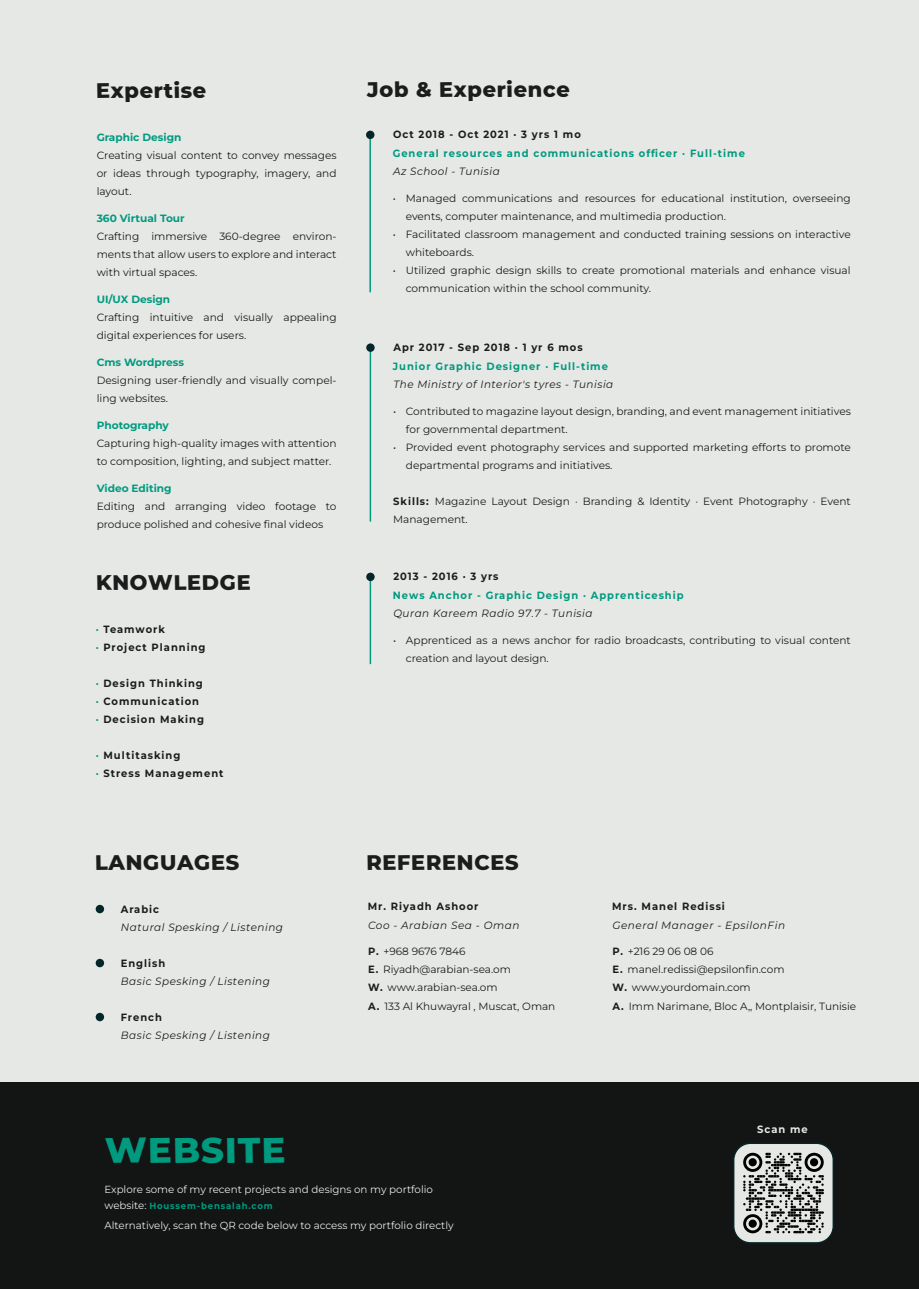
<style>
.page{position:relative;width:919px;height:1289px;background:#fff}
.page>*{position:absolute;margin:0;border:0;box-sizing:border-box;transform-origin:0 0}
.t1{font:800 35.55px "Montserrat";color:#009a7f}
.t2{font:800 21px "Montserrat";color:#1b1c1c}
.t3{font:10.5px/18px "Montserrat";color:#1b1c1c}
.t4{font:700 10.5px/18px "Montserrat";letter-spacing:.1em;color:#1b1c1c;scale:.94 1}
.t5{font:italic 10.5px "Montserrat";letter-spacing:.05em;color:#1b1c1c}
.t6{font:700 10.5px "Montserrat";letter-spacing:.1em;color:#009a7f;scale:.94 1}
.t7{font:700 10.5px "Montserrat";color:#009a7f}
.t8{font:700 10.5px "Montserrat";letter-spacing:.1em;color:#e6e8e5;scale:.94 1}
.t9{font:10.35px "Montserrat";color:#e6e8e5}
.t10{font:700 9px "Montserrat";letter-spacing:.1em;color:#009a7f;scale:.94 1}
.s1{color:#009a7f}
.s2{font-weight:700}
.s3{font-weight:400;font-size:10.35px;color:#e6e8e5}
</style>
<div class="page">
<div style="left:0;top:0;width:918px;height:1288px;background:#e6e8e5"></div>
<div style="left:0;top:1082px;width:918px;height:206px;background:#131414"></div>
<div style="left:732px;top:1142px;width:102px;height:101px;border:2px solid #032628;border-radius:17px"></div>
<svg style="left:733px;top:1143px;width:100px;height:99px"></svg>
<div style="left:748px;top:1158px;width:8px;height:8px;background:#000;border-radius:50%"></div>
<svg style="left:809px;top:1158px;width:9px;height:8px"></svg>
<div style="left:748px;top:1219px;width:8px;height:8px;background:#000;border-radius:50%"></div>
<div style="left:96px;top:904px;width:8px;height:9px;background:#032628;border-radius:50%"></div>
<div style="left:96px;top:958px;width:8px;height:9px;background:#032628;border-radius:50%"></div>
<div style="left:96px;top:1012px;width:8px;height:9px;background:#032628;border-radius:50%"></div>
<hr style="left:369px;top:131px;width:2px;height:161px;background:#009a7f">
<div style="left:366px;top:131px;width:8px;height:8px;background:#032628;border-radius:50%"></div>
<hr style="left:369px;top:344px;width:2px;height:177px;background:#009a7f">
<div style="left:366px;top:343px;width:8px;height:9px;background:#032628;border-radius:50%"></div>
<hr style="left:369px;top:573px;width:2px;height:91px;background:#009a7f">
<div style="left:366px;top:572px;width:8px;height:9px;background:#032628;border-radius:50%"></div>
<h2 class="t2" style="left:96px;top:82px;width:112px;rotate:-1deg">Expertise</h2>
<p class="t7" style="left:97px;top:132px;width:86px">Graphic Design</p>
<p class="t3" style="left:97px;top:147px;width:241px;text-align:justify">Creating visual content to convey messages or ideas through typography, imagery, and layout.</p>
<p class="t7" style="left:97px;top:213px;width:90px">360 Virtual Tour</p>
<p class="t3" style="left:97px;top:228px;width:241px;text-align:justify">Crafting immersive 360-degree environ&shy;ments that allow users to explore and interact with virtual spaces.</p>
<p class="t7" style="left:97px;top:294px;width:75px">UI/UX Design</p>
<p class="t3" style="left:97px;top:309px;width:241px">Crafting intuitive and visually appealing digital experiences for users.</p>
<p class="t7" style="left:97px;top:357px;width:89px">Cms Wordpress</p>
<p class="t3" style="left:97px;top:372px;width:241px">Designing user-friendly and visually compel&shy;ling websites.</p>
<p class="t7" style="left:97px;top:420px;width:74px">Photography</p>
<p class="t3" style="left:97px;top:435px;width:241px">Capturing high-quality images with attention to composition, lighting, and subject matter.</p>
<p class="t7" style="left:97px;top:483px;width:76px">Video Editing</p>
<p class="t3" style="left:97px;top:498px;width:241px">Editing and arranging video footage to produce polished and cohesive final videos</p>
<h2 class="t2" style="left:96px;top:574px;width:156px;rotate:-1deg">KNOWLEDGE</h2>
<p class="t4" style="left:96px;top:620px;width:118px"><span class="s1">·</span> Teamwork<br><span class="s1">·</span> Project Planning</p>
<p class="t4" style="left:96px;top:674px;width:117px"><span class="s1">·</span> Design Thinking <span class="s1">·</span> Communication <span class="s1">·</span> Decision Making</p>
<p class="t4" style="left:96px;top:746px;width:137px"><span class="s1">·</span> Multitasking<br><span class="s1">·</span> Stress Management</p>
<h2 class="t2" style="left:95px;top:854px;width:146px;rotate:-1deg">LANGUAGES</h2>
<p class="t4" style="left:121px;top:900px;width:42px">Arabic</p>
<p class="t5" style="left:121px;top:923px;width:164px;rotate:-1deg">Natural Spesking / Listening</p>
<p class="t4" style="left:121px;top:954px;width:49px">English</p>
<p class="t5" style="left:121px;top:977px;width:150px;rotate:-1deg">Basic Spesking / Listening</p>
<p class="t4" style="left:121px;top:1008px;width:45px">French</p>
<p class="t5" style="left:121px;top:1031px;width:150px;rotate:-1deg">Basic Spesking / Listening</p>
<h2 class="t2" style="left:367px;top:82px;width:204px;rotate:-1deg">Job &amp; Experience</h2>
<p class="t4" style="left:393px;top:126px;width:201px">Oct 2018 - Oct 2021 · 3 yrs 1 mo</p>
<p class="t6" style="left:393px;top:146px;width:376px">General resources and communications officer · Full-time</p>
<p class="t5" style="left:393px;top:167px;width:108px;rotate:-1deg">Az School - Tunisia</p>
<p class="t3" style="left:393px;top:190px;width:459px">ï Managed communications and resources for educational institution, overseeing</p>
<p class="t3" style="left:405px;top:208px;width:322px">events, computer maintenance, and multimedia production.</p>
<p class="t3" style="left:393px;top:226px;width:459px">ï Facilitated classroom management and conducted training sessions on interactive</p>
<p class="t3" style="left:405px;top:244px;width:70px">whiteboards.</p>
<p class="t3" style="left:393px;top:262px;width:459px">ï Utilized graphic design skills to create promotional materials and enhance visual</p>
<p class="t3" style="left:405px;top:280px;width:247px">communication within the school community.</p>
<p class="t4" style="left:393px;top:339px;width:203px">Apr 2017 - Sep 2018 · 1 yr 6 mos</p>
<p class="t6" style="left:393px;top:361px;width:230px">Junior Graphic Designer · Full-time</p>
<p class="t5" style="left:393px;top:381px;width:221px;rotate:-1deg">The Ministry of Interior's tyres - Tunisia</p>
<p class="t3" style="left:393px;top:403px;width:459px">ï Contributed to magazine layout design, branding, and event management initiatives</p>
<p class="t3" style="left:406px;top:421px;width:163px">for governmental department.</p>
<p class="t3" style="left:393px;top:439px;width:459px">ï Provided event photography services and supported marketing efforts to promote</p>
<p class="t3" style="left:406px;top:457px;width:208px">departmental programs and initiatives.</p>
<p class="t3" style="left:393px;top:493px;width:459px"><span class="s2">Skills:</span> Magazine Layout Design · Branding &amp; Identity · Event Photography · Event<br>Management.</p>
<p class="t4" style="left:393px;top:568px;width:113px">2013 - 2016 · 3 yrs</p>
<p class="t6" style="left:393px;top:590px;width:311px">News Anchor - Graphic Design · Apprenticeship</p>
<p class="t5" style="left:393px;top:610px;width:201px;rotate:-1deg">Quran Kareem Radio 97.7 - Tunisia</p>
<p class="t3" style="left:406px;top:632px;width:446px;text-indent:-13px">ï Apprenticed as a news anchor for radio broadcasts, contributing to visual content creation and layout design.</p>
<h2 class="t2" style="left:366px;top:854px;width:154px;rotate:-1deg">REFERENCES</h2>
<p class="t4" style="left:368px;top:897px;width:119px">Mr. Riyadh Ashoor</p>
<p class="t5" style="left:368px;top:919px;width:153px">Coo - Arabian Sea - Oman</p>
<p class="t3" style="left:368px;top:943px;width:189px"><span class="s2">P.</span> +968 9676 7846<br><span class="s2">E.</span> Riyadh@arabian-sea.om<br><span class="s2">W.</span> www.arabian-sea.om<br><span class="s2">A.</span> 133 Al Khuwayral , Muscat, Oman</p>
<p class="t4" style="left:612px;top:897px;width:121px">Mrs. Manel Redissi</p>
<p class="t5" style="left:612px;top:919px;width:174px">General Manager - EpsilonFin</p>
<p class="t3" style="left:612px;top:943px;width:245px"><span class="s2">P.</span> +216 29 06 08 06<br><span class="s2">E.</span> manel.redissi@epsilonfin.com<br><span class="s2">W.</span> www.yourdomain.com<br><span class="s2">A.</span> Imm Narimane, Bloc A,, Montplaisir, Tunisie</p>
<h1 class="t1" style="left:105px;top:1136px;width:182px;rotate:-1deg">WEBSITE</h1>
<p class="t8" style="left:757px;top:1124px;width:55px">Scan me</p>
<p class="t9" style="left:104px;top:1185px;width:330px">Explore some of my recent projects and designs on my portfolio</p>
<p class="t10" style="left:104px;top:1200px;width:180px"><span class="s3">website:</span> Houssem-bensalah.com</p>
<p class="t9" style="left:104px;top:1221px;width:351px">Alternatively, scan the QR code below to access my portfolio directly</p>
</div>
